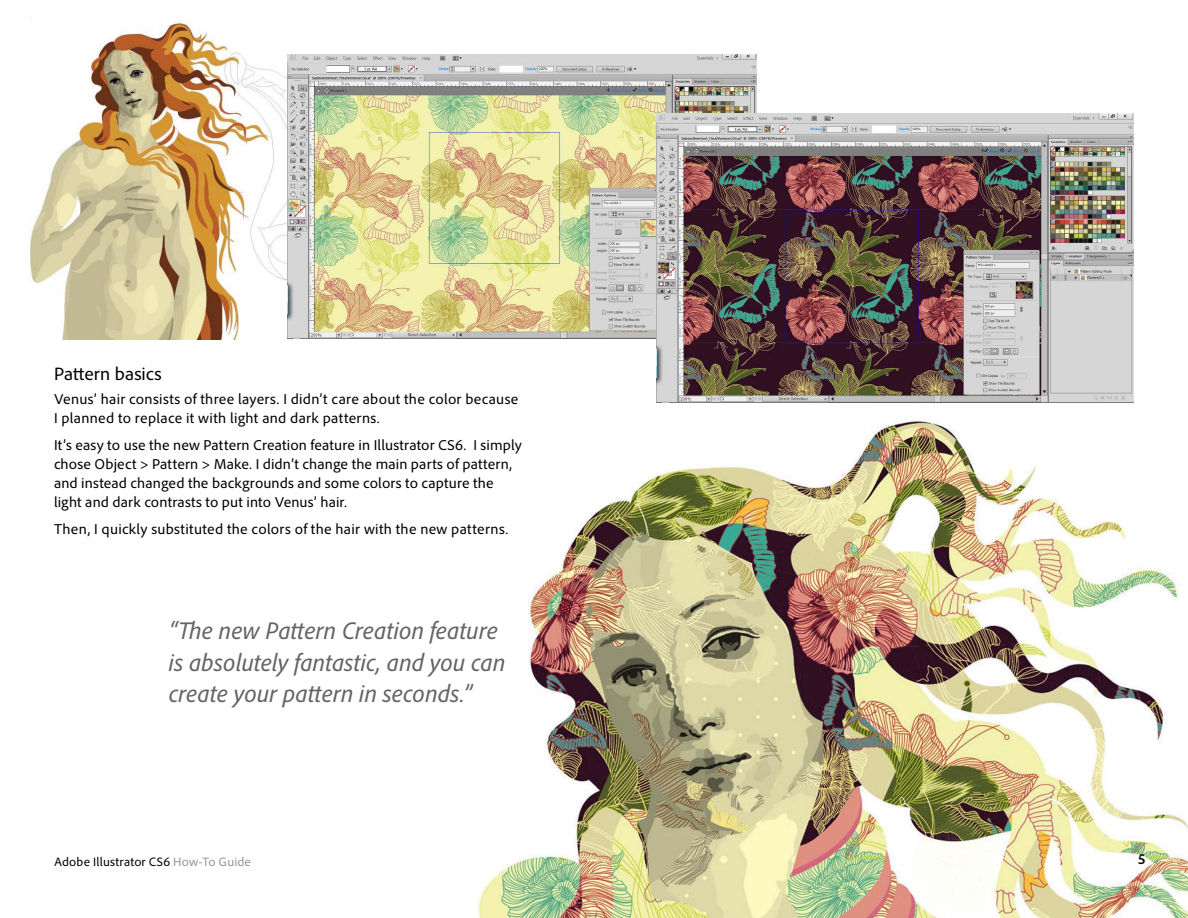
<style>
.page{position:relative;width:1188px;height:918px;background:#fff}
.page>*{position:absolute;margin:0;border:0;box-sizing:border-box;transform-origin:0 0}
.quote{font:italic semi-condensed 25.5px/31.5px "Adobe Clean";color:#636466}
.Text__Headline_1{font:18.75px "Adobe Clean";color:#000}
.Text__Body{font:15px/18.8px "Adobe Clean";letter-spacing:.01em;color:#000}
.t1{font:700 semi-condensed 15px "Adobe Clean";color:#000}
.Header_-_product_nam{font:12.75px "Adobe Clean";letter-spacing:.015em;color:#000}
.s1{color:#939598}
</style>
<div class="page">
<img style="left:478px;top:421px;width:710px;height:497px">
<img style="left:29px;top:18px;width:323px;height:322px">
<img style="left:287px;top:54px;width:469px;height:284px">
<img style="left:657px;top:113px;width:477px;height:289px">
<p class="Text__Headline_1" style="left:54px;top:362px;width:109px">Pattern basics</p>
<p class="Text__Body" style="left:54px;top:390px;width:466px">Venus’ hair consists of three layers. I didn’t care about the color because<br>I planned to replace it with light and dark patterns.</p>
<p class="Text__Body" style="left:54px;top:436px;width:469px">It’s easy to use the new Pattern Creation feature in Illustrator CS6. I simply chose Object &gt; Pattern &gt; Make. I didn’t change the main parts of pattern, and instead changed the backgrounds and some colors to capture the light and dark contrasts to put into Venus’ hair.</p>
<p class="Text__Body" style="left:54px;top:519px;width:456px">Then, I quickly substituted the colors of the hair with the new patterns.</p>
<p class="quote" style="left:168px;top:615px;width:338px">“The new Pattern Creation feature is absolutely fantastic, and you can create your pattern in seconds.”</p>
<p class="Header_-_product_nam" style="left:54px;top:854px;width:199px">Adobe Illustrator CS6 <span class="s1">How-To Guide</span></p>
<p class="t1" style="left:1138px;top:850px;width:9px">5</p>
</div>
